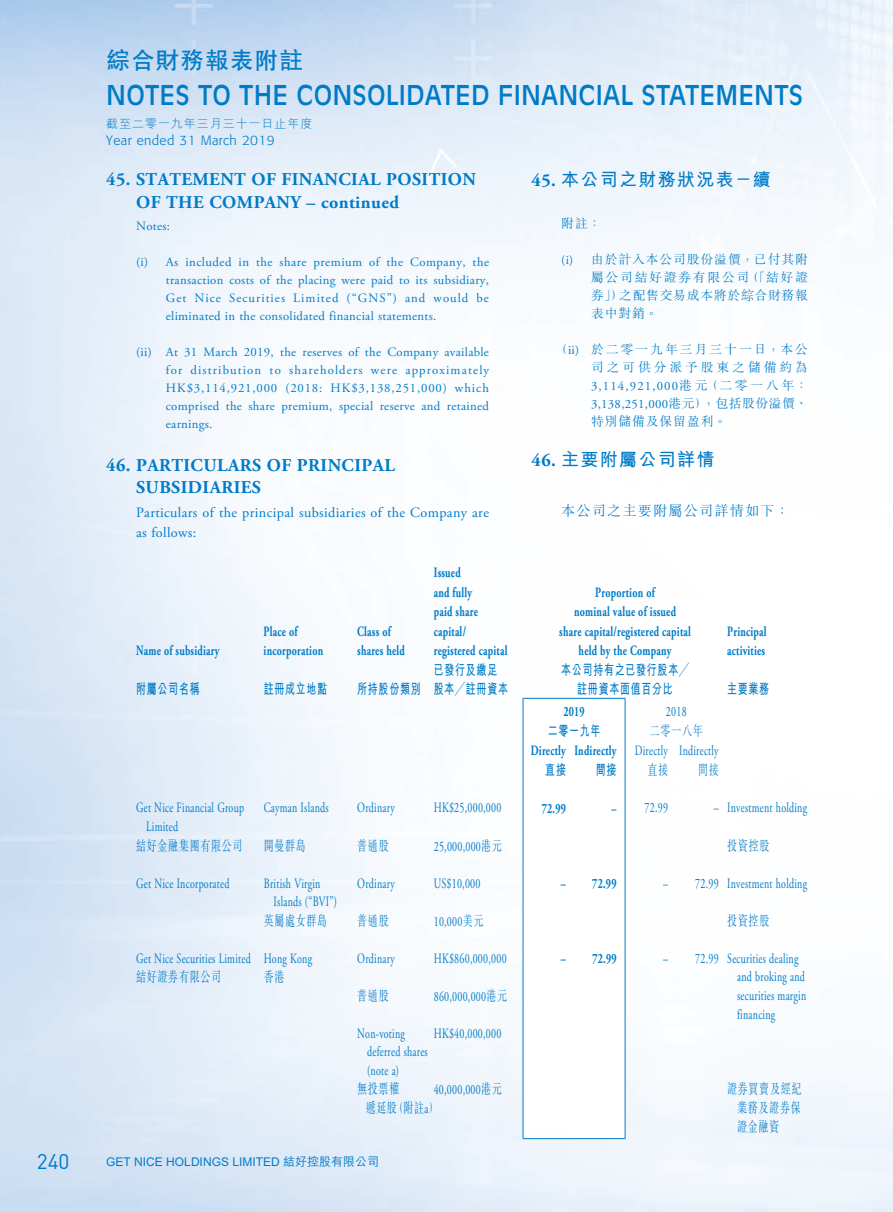
<style>
.page{position:relative;width:893px;height:1212px;background:#fff}
.page>*{position:absolute;margin:0;border:0;box-sizing:border-box;transform-origin:0 0}
.t1{font:27px "Antique Olive Std";letter-spacing:.01em;color:#007bc7;scale:.95 1}
.t2{font:700 24px "C Hei 2 HK";letter-spacing:.03em;color:#007bc7}
.t3{font:21px "DIN Pro";color:#007bc7}
.t4{font:700 18px/22.5px "Adobe Garamond Pro";letter-spacing:.025em;color:#007bc7}
.t5{font:700 18px "M Hei HK";letter-spacing:.075em;color:#007bc7}
.t6{font:14.25px/18.8px "Adobe Garamond Pro";letter-spacing:.025em;color:#007bc7;scale:.7 1}
.t7{font:700 14.25px/19.5px "Adobe Garamond Pro";letter-spacing:.025em;color:#007bc7;scale:.7 1}
.t8{font:300 14.25px/18.8px "M Sung HK";letter-spacing:.075em;color:#007bc7;scale:.7 1}
.t9{font:700 14.25px/19.5px "M Hei HK";letter-spacing:.075em;color:#007bc7;scale:.7 1}
.t10{font:14.25px/20.2px "Adobe Garamond Pro";letter-spacing:.025em;color:#007bc7}
.t11{font:300 14.25px "M Sung HK";letter-spacing:.075em;color:#007bc7}
.t12{font:300 13.5px "Formata";letter-spacing:.03em;color:#007bc7}
.t13{font:12.75px/18px "Adobe Garamond Pro";letter-spacing:.025em;color:#007bc7;text-align:justify}
.t14{font:300 12.75px/18px "M Sung HK";letter-spacing:.11em;color:#007bc7;text-align:justify}
.t15{font:12.75px/18px "Adobe Garamond Pro";letter-spacing:.06em;color:#007bc7}
.t16{font:300 12.75px/18px "M Sung HK";letter-spacing:.23em;color:#007bc7;text-align:right}
.t17{font:300 12.75px "M Sung HK";letter-spacing:.075em;color:#007bc7}
.t18{font:500 12px "M Hei HK";color:#007bc7}
.t19{font:300 12px "M Hei HK";letter-spacing:.08em;color:#007bc7}
.s1{font-family:"Adobe Garamond Pro"}
.s2{font-family:"Adobe Garamond Pro";font-weight:400}
.s3{font-family:"M Sung HK";font-weight:300}
.s4{font-weight:700}
</style>
<div class="page">
<svg style="left:524px;top:699px;width:101px;height:439px"></svg>
<hr style="left:523px;top:1134px;width:51px;height:4px;background:#fff">
<hr style="left:523px;top:698px;width:51px;height:1px;background:#007bc7">
<hr style="left:574px;top:698px;width:51px;height:1px;background:#007bc7">
<svg style="left:523px;top:699px;width:1px;height:97px"></svg>
<svg style="left:625px;top:699px;width:1px;height:97px"></svg>
<hr style="left:523px;top:796px;width:1px;height:38px;background:#007bc7">
<hr style="left:625px;top:796px;width:1px;height:38px;background:#007bc7">
<svg style="left:523px;top:834px;width:1px;height:37px"></svg>
<svg style="left:625px;top:834px;width:1px;height:37px"></svg>
<hr style="left:523px;top:871px;width:1px;height:38px;background:#007bc7">
<hr style="left:625px;top:871px;width:1px;height:38px;background:#007bc7">
<svg style="left:523px;top:909px;width:1px;height:37px"></svg>
<svg style="left:625px;top:909px;width:1px;height:37px"></svg>
<hr style="left:523px;top:946px;width:1px;height:75px;background:#007bc7">
<hr style="left:625px;top:946px;width:1px;height:75px;background:#007bc7">
<hr style="left:523px;top:1021px;width:1px;height:56px;background:#007bc7">
<hr style="left:625px;top:1021px;width:1px;height:56px;background:#007bc7">
<hr style="left:523px;top:1077px;width:1px;height:57px;background:#007bc7">
<hr style="left:625px;top:1077px;width:1px;height:57px;background:#007bc7">
<hr style="left:523px;top:1138px;width:51px;height:1px;background:#007bc7">
<hr style="left:574px;top:1138px;width:51px;height:1px;background:#007bc7">
<h2 class="t2" style="left:106px;top:43px;width:198px">綜合財務報表附註</h2>
<h1 class="t1" style="left:106px;top:79px;width:735px">NOTES TO THE CONSOLIDATED FINANCIAL STATEMENTS</h1>
<p class="t19" style="left:106px;top:115px;width:208px">截至二零一九年三月三十一日止年度</p>
<p class="t12" style="left:106px;top:132px;width:170px">Year ended 31 March 2019</p>
<p class="t4" style="left:136px;top:168px;width:341px;text-indent:-30px">45. STATEMENT OF FINANCIAL POSITION<br>OF THE COMPANY – continued</p>
<p class="t13" style="left:136px;top:217px;width:36px">Notes:</p>
<p class="t13" style="left:166px;top:253px;width:325px;text-indent:-30px">(i) As included in the share premium of the Company, the transaction costs of the placing were paid to its subsidiary, Get Nice Securities Limited (“GNS”) and would be eliminated in the consolidated financial statements.</p>
<p class="t13" style="left:166px;top:343px;width:325px;text-indent:-30px">(ii) At 31 March 2019, the reserves of the Company available for distribution to shareholders were approximately HK$3,114,921,000 (2018: HK$3,138,251,000) which comprised the share premium, special reserve and retained earnings.</p>
<p class="t4" style="left:136px;top:454px;width:260px;text-indent:-30px">46. PARTICULARS OF PRINCIPAL<br>SUBSIDIARIES</p>
<p class="t10" style="left:136px;top:503px;width:354px">Particulars of the principal subsidiaries of the Company are as follows:</p>
<p class="t7" style="left:136px;top:641px;width:121px">Name of subsidiary</p>
<p class="t7" style="left:264px;top:622px;width:87px">Place of incorporation</p>
<p class="t7" style="left:357px;top:622px;width:70px">Class of shares held</p>
<p class="t7" style="left:434px;top:563px;width:107px">Issued<br>and fully<br>paid share capital/ registered capital</p>
<p class="t5" style="left:531px;top:166px;width:241px"><span class="s1">45.</span> 本公司之財務狀況表－續</p>
<p class="t14" style="left:561px;top:213px;width:41px">附註：</p>
<p class="t14" style="left:591px;top:249px;width:218px;text-indent:-30px"><span class="s2">(i)</span> 由於計入本公司股份溢價，已付其附屬公司結好證券有限公司（「結好證券」）之配售交易成本將於綜合財務報表中對銷。</p>
<p class="t16" style="left:555px;top:339px;width:254px">（<span class="s2">ii)</span> 於二零一九年三月三十一日，本公司之可供分派予股東之儲備約為</p>
<p class="t15" style="left:591px;top:377px;width:218px">3,114,921,000<span class="s3">港元（二零一八年：<br></span>3,138,251,000<span class="s3">港元），包括股份溢價、</span></p>
<p class="t17" style="left:591px;top:412px;width:137px">特別儲備及保留盈利。</p>
<p class="t5" style="left:531px;top:447px;width:185px"><span class="s1">46.</span> 主要附屬公司詳情</p>
<p class="t11" style="left:561px;top:501px;width:229px">本公司之主要附屬公司詳情如下：</p>
<p class="t7" style="left:559px;top:583px;width:190px;text-align:center">Proportion of<br>nominal value of issued<br>share capital/registered capital held by the Company</p>
<p class="t7" style="left:727px;top:622px;width:58px">Principal activities</p>
<p class="t9" style="left:136px;top:678px;width:92px">附屬公司名稱</p>
<p class="t9" style="left:264px;top:678px;width:92px">註冊成立地點</p>
<p class="t9" style="left:357px;top:678px;width:92px">所持股份類別</p>
<p class="t9" style="left:434px;top:659px;width:108px">已發行及繳足股本╱註冊資本</p>
<p class="t9" style="left:561px;top:659px;width:184px;text-align:center">本公司持有之已發行股本╱註冊資本面值百分比</p>
<p class="t7" style="left:563px;top:702px;width:32px">2019</p>
<p class="t6" style="left:666px;top:702px;width:31px">2018</p>
<p class="t9" style="left:548px;top:720px;width:77px">二零一九年</p>
<p class="t8" style="left:650px;top:720px;width:77px">二零一八年</p>
<p class="t7" style="left:531px;top:741px;width:124px">Directly Indirectly</p>
<p class="t6" style="left:635px;top:741px;width:121px">Directly Indirectly</p>
<p class="t9" style="left:545px;top:759px;width:31px">直接</p>
<p class="t9" style="left:596px;top:759px;width:31px">間接</p>
<p class="t8" style="left:647px;top:759px;width:31px">直接</p>
<p class="t8" style="left:698px;top:759px;width:31px">間接</p>
<p class="t9" style="left:727px;top:678px;width:62px">主要業務</p>
<p class="t6" style="left:146px;top:799px;width:142px;text-indent:-10px">Get Nice Financial Group<br>Limited</p>
<p class="t6" style="left:264px;top:799px;width:94px">Cayman Islands</p>
<p class="t6" style="left:357px;top:799px;width:55px">Ordinary</p>
<p class="t6" style="left:434px;top:799px;width:98px">HK$25,000,000</p>
<p class="t7" style="left:542px;top:799px;width:36px">72.99</p>
<p class="t6" style="left:612px;top:799px;width:82px"><span class="s4">–</span> 72.99</p>
<p class="t6" style="left:714px;top:799px;width:135px">– Investment holding</p>
<p class="t8" style="left:136px;top:835px;width:154px">結好金融集團有限公司</p>
<p class="t8" style="left:264px;top:835px;width:62px">開曼群島</p>
<p class="t8" style="left:357px;top:835px;width:46px">普通股</p>
<p class="t6" style="left:434px;top:837px;width:99px">25,000,000<span class="s3">港元</span></p>
<p class="t8" style="left:727px;top:835px;width:62px">投資控股</p>
<p class="t6" style="left:136px;top:874px;width:135px">Get Nice Incorporated</p>
<p class="t6" style="left:274px;top:874px;width:92px;text-indent:-10px">British Virgin<br>Islands (“BVI”)</p>
<p class="t6" style="left:357px;top:874px;width:55px">Ordinary</p>
<p class="t6" style="left:434px;top:874px;width:68px">US$10,000</p>
<p class="t7" style="left:561px;top:874px;width:81px">– 72.99</p>
<p class="t6" style="left:663px;top:874px;width:207px">– 72.99 Investment holding</p>
<p class="t8" style="left:264px;top:910px;width:92px">英屬處女群島</p>
<p class="t8" style="left:357px;top:910px;width:46px">普通股</p>
<p class="t6" style="left:434px;top:912px;width:72px">10,000<span class="s3">美元</span></p>
<p class="t8" style="left:727px;top:910px;width:62px">投資控股</p>
<p class="t6" style="left:136px;top:949px;width:165px">Get Nice Securities Limited</p>
<p class="t8" style="left:136px;top:967px;width:123px">結好證券有限公司</p>
<p class="t6" style="left:434px;top:949px;width:106px">HK$860,000,000</p>
<p class="t6" style="left:434px;top:987px;width:106px">860,000,000<span class="s3">港元</span></p>
<p class="t6" style="left:357px;top:949px;width:55px">Ordinary</p>
<p class="t8" style="left:357px;top:986px;width:46px">普通股</p>
<p class="t7" style="left:561px;top:949px;width:81px">– 72.99</p>
<p class="t6" style="left:737px;top:949px;width:100px;text-indent:-74px">– 72.99 Securities dealing and broking and securities margin financing</p>
<p class="t6" style="left:264px;top:949px;width:71px">Hong Kong</p>
<p class="t8" style="left:264px;top:967px;width:31px">香港</p>
<p class="t6" style="left:367px;top:1024px;width:88px;text-indent:-10px">Non-voting deferred shares (note a)</p>
<p class="t6" style="left:434px;top:1024px;width:98px">HK$40,000,000</p>
<p class="t8" style="left:366px;top:1079px;width:106px;text-indent:-9px">無投票權<br>遞延股（附註<span class="s2">a</span>）</p>
<p class="t6" style="left:434px;top:1081px;width:99px">40,000,000<span class="s3">港元</span></p>
<p class="t8" style="left:737px;top:1079px;width:93px;text-align:justify;text-indent:-10px">證券買賣及經紀業務及證券保證金融資</p>
<h3 class="t3" style="left:37px;top:1147px;width:34px">240</h3>
<p class="t18" style="left:106px;top:1152px;width:274px">GET NICE HOLDINGS LIMITED 結好控股有限公司</p>
</div>
